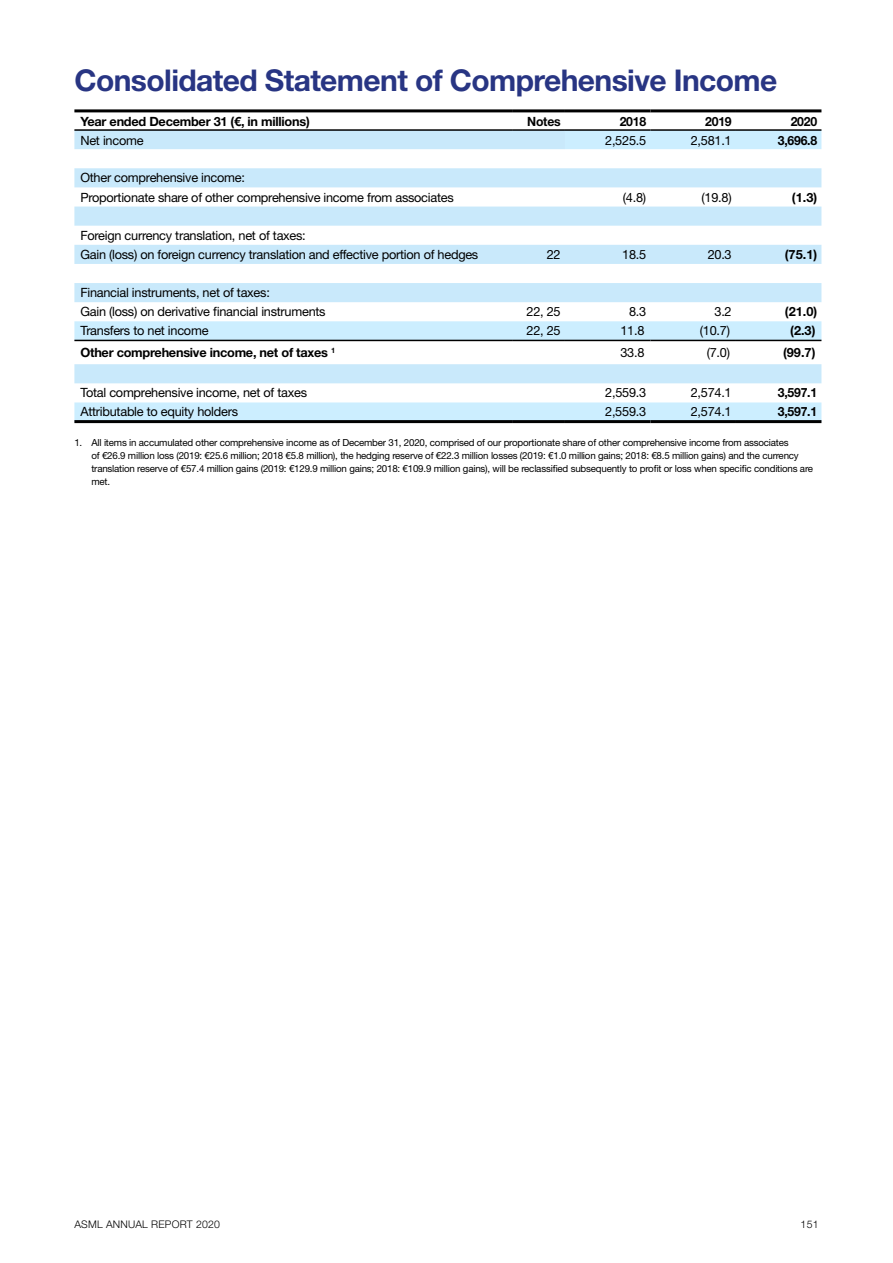
<style>
.page{position:relative;width:893px;height:1263px;background:#fff}
.page>*{position:absolute;margin:0;border:0;box-sizing:border-box;transform-origin:0 0}
.t1{font:700 30px "Helvetica Neue LT Std";letter-spacing:-.02em;color:#283583}
.t2{font:12.75px/19.2px "Helvetica Neue LT Std";letter-spacing:-.02em;color:#000}
.t3{font:700 12.75px "Helvetica Neue LT Std";letter-spacing:-.02em;color:#000}
.t4{font:700 12.75px "Helvetica Neue LT Std";letter-spacing:-.02em;color:#000;scale:.96 1}
.t5{font:300 10.5px "Helvetica Neue LT Std";letter-spacing:.02em;color:#000}
.t6{font:9.75px/12.8px "Helvetica Neue LT Std";letter-spacing:-.02em;color:#000}
</style>
<div class="page">
<svg style="left:74px;top:131px;width:747px;height:289px;fill:#cef"></svg>
<hr style="left:74px;top:109px;width:438px;height:3px;background:#000">
<hr style="left:512px;top:109px;width:53px;height:3px;background:#000">
<hr style="left:565px;top:109px;width:85px;height:3px;background:#000">
<hr style="left:650px;top:109px;width:86px;height:3px;background:#000">
<hr style="left:736px;top:109px;width:85px;height:3px;background:#000">
<hr style="left:74px;top:420px;width:438px;height:3px;background:#000">
<hr style="left:565px;top:420px;width:85px;height:3px;background:#000">
<hr style="left:650px;top:420px;width:86px;height:3px;background:#000">
<hr style="left:736px;top:420px;width:85px;height:3px;background:#000">
<hr style="left:74px;top:129px;width:438px;height:2px;background:#000">
<hr style="left:512px;top:129px;width:53px;height:2px;background:#000">
<hr style="left:565px;top:129px;width:85px;height:2px;background:#000">
<hr style="left:650px;top:129px;width:86px;height:2px;background:#000">
<hr style="left:736px;top:129px;width:85px;height:2px;background:#000">
<hr style="left:74px;top:340px;width:438px;height:1px;background:#000">
<hr style="left:565px;top:340px;width:85px;height:1px;background:#000">
<hr style="left:650px;top:340px;width:86px;height:1px;background:#000">
<hr style="left:736px;top:340px;width:85px;height:1px;background:#000">
<hr style="left:512px;top:340px;width:53px;height:1px;background:#000">
<hr style="left:512px;top:420px;width:53px;height:3px;background:#000">
<h1 class="t1" style="left:74px;top:61px;width:704px">Consolidated Statement of Comprehensive Income</h1>
<p class="t3" style="left:80px;top:113px;width:231px">Year ended December 31 (€, in millions)</p>
<p class="t4" style="left:527px;top:113px;width:36px">Notes</p>
<p class="t4" style="left:620px;top:113px;width:29px">2018</p>
<p class="t4" style="left:705px;top:113px;width:29px">2019</p>
<p class="t4" style="left:791px;top:113px;width:29px">2020</p>
<p class="t2" style="left:80px;top:130px;width:65px">Net income</p>
<p class="t2" style="left:605px;top:130px;width:43px">2,525.5</p>
<p class="t2" style="left:691px;top:130px;width:43px">2,581.1</p>
<p class="t4" style="left:778px;top:132px;width:43px">3,696.8</p>
<p class="t2" style="left:80px;top:168px;width:375px">Other comprehensive income:<br>Proportionate share of other comprehensive income from associates</p>
<p class="t2" style="left:623px;top:187px;width:25px">(4.8)</p>
<p class="t2" style="left:702px;top:187px;width:32px">(19.8)</p>
<p class="t3" style="left:792px;top:189px;width:27px">(1.3)</p>
<p class="t2" style="left:80px;top:225px;width:399px">Foreign currency translation, net of taxes:<br>Gain (loss) on foreign currency translation and effective portion of hedges</p>
<p class="t2" style="left:80px;top:283px;width:247px">Financial instruments, net of taxes:<br>Gain (loss) on derivative financial instruments</p>
<p class="t2" style="left:547px;top:245px;width:15px">22</p>
<p class="t2" style="left:622px;top:245px;width:26px">18.5</p>
<p class="t2" style="left:708px;top:245px;width:26px">20.3</p>
<p class="t3" style="left:785px;top:246px;width:34px">(75.1)</p>
<p class="t2" style="left:527px;top:302px;width:36px">22, 25</p>
<p class="t2" style="left:629px;top:302px;width:19px">8.3</p>
<p class="t2" style="left:714px;top:302px;width:19px">3.2</p>
<p class="t3" style="left:785px;top:304px;width:34px">(21.0)</p>
<p class="t2" style="left:80px;top:321px;width:130px">Transfers to net income</p>
<p class="t2" style="left:527px;top:321px;width:36px">22, 25</p>
<p class="t2" style="left:620px;top:321px;width:26px">11.8</p>
<p class="t2" style="left:700px;top:321px;width:32px">(10.7)</p>
<p class="t3" style="left:790px;top:323px;width:27px">(2.3)</p>
<p class="t3" style="left:80px;top:345px;width:256px">Other comprehensive income, net of taxes <sup>1</sup></p>
<p class="t2" style="left:620px;top:343px;width:26px">33.8</p>
<p class="t2" style="left:707px;top:343px;width:25px">(7.0)</p>
<p class="t3" style="left:783px;top:345px;width:34px">(99.7)</p>
<p class="t2" style="left:80px;top:383px;width:228px">Total comprehensive income, net of taxes</p>
<p class="t2" style="left:605px;top:383px;width:43px">2,559.3</p>
<p class="t2" style="left:691px;top:383px;width:43px">2,574.1</p>
<p class="t4" style="left:778px;top:385px;width:43px">3,597.1</p>
<p class="t2" style="left:80px;top:401px;width:159px">Attributable to equity holders</p>
<p class="t2" style="left:605px;top:401px;width:43px">2,559.3</p>
<p class="t2" style="left:691px;top:401px;width:43px">2,574.1</p>
<p class="t4" style="left:778px;top:403px;width:43px">3,597.1</p>
<p class="t6" style="left:91px;top:436px;width:723px;text-indent:-17px">1. All items in accumulated other comprehensive income as of December 31, 2020, comprised of our proportionate share of other comprehensive income from associates<br>of €26.9 million loss (2019: €25.6 million; 2018 €5.8 million), the hedging reserve of €22.3 million losses (2019: €1.0 million gains; 2018: €8.5 million gains) and the currency translation reserve of €57.4 million gains (2019: €129.9 million gains; 2018: €109.9 million gains), will be reclassified subsequently to profit or loss when specific conditions are met.</p>
<p class="t5" style="left:74px;top:1218px;width:147px">ASML ANNUAL REPORT 2020</p>
<p class="t5" style="left:801px;top:1218px;width:19px">151</p>
</div>
